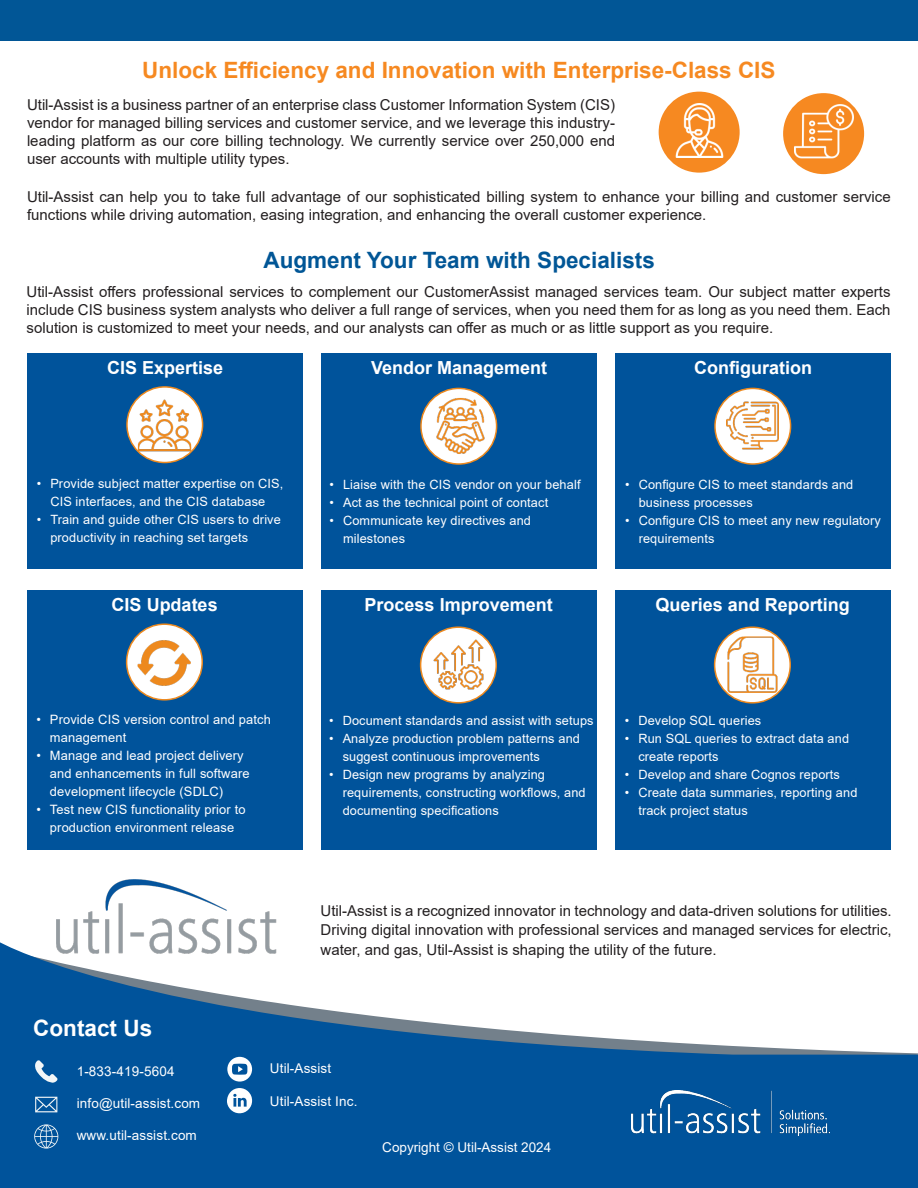
<style>
.page{position:relative;width:918px;height:1188px;background:#fff}
.page>*{position:absolute;margin:0;border:0;box-sizing:border-box;transform-origin:0 0}
.t1{font:700 22.5px "Arial";color:#f68921}
.t2{font:700 22.5px "Arial";color:#015696}
.t3{font:700 22.5px "Arial";color:#fff}
.t4{font:700 18px "Arial";color:#fff}
.t5{font:15px/18px "Arial";color:#231f20;text-align:justify}
.t6{font:13.5px "Arial";letter-spacing:.01em;color:#fff}
.t7{font:12.9px/18px "Arial";letter-spacing:.01em;color:#fff}
.t8{font:12.75px/18px "Arial";letter-spacing:.01em;color:#fff}
</style>
<div class="page">
<img style="left:57px;top:879px;width:220px;height:63px">
<svg style="left:0;top:942px;width:918px;height:246px;fill:#00539b"></svg>
<img style="left:632px;top:1090px;width:197px;height:46px">
<div style="left:0;top:0;width:918px;height:40px;background:#015696"></div>
<div style="left:27px;top:353px;width:276px;height:216px;background:#00539b"></div>
<div style="left:321px;top:353px;width:276px;height:216px;background:#00539b"></div>
<div style="left:615px;top:353px;width:276px;height:216px;background:#00539b"></div>
<div style="left:127px;top:387px;width:76px;height:76px;background:#fff;border-radius:50%"></div>
<img style="left:138px;top:399px;width:53px;height:53px">
<div style="left:126px;top:386px;width:77px;height:77px;border:2px solid #ed891e;border-radius:50%"></div>
<svg style="left:421px;top:388px;width:76px;height:76px"></svg>
<img style="left:432px;top:398px;width:57px;height:56px">
<div style="left:420px;top:388px;width:77px;height:77px;border:2px solid #ed891e;border-radius:50%"></div>
<div style="left:715px;top:388px;width:76px;height:76px;background:#fff;border-radius:50%"></div>
<img style="left:727px;top:401px;width:52px;height:49px">
<div style="left:714px;top:388px;width:77px;height:77px;border:2px solid #ed891e;border-radius:50%"></div>
<div style="left:27px;top:591px;width:275px;height:259px;background:#00539b"></div>
<div style="left:321px;top:591px;width:275px;height:259px;background:#00539b"></div>
<div style="left:615px;top:591px;width:275px;height:259px;background:#00539b"></div>
<div style="left:127px;top:624px;width:75px;height:76px;background:#fff;border-radius:50%"></div>
<img style="left:138px;top:636px;width:53px;height:54px">
<div style="left:126px;top:623px;width:77px;height:78px;border:2px solid #ed891e;border-radius:50%"></div>
<div style="left:421px;top:627px;width:75px;height:76px;background:#fff;border-radius:50%"></div>
<img style="left:433px;top:639px;width:51px;height:51px">
<div style="left:420px;top:626px;width:77px;height:78px;border:2px solid #ed891e;border-radius:50%"></div>
<div style="left:715px;top:627px;width:75px;height:76px;background:#fff;border-radius:50%"></div>
<img style="left:724px;top:636px;width:57px;height:57px">
<div style="left:714px;top:626px;width:77px;height:78px;border:2px solid #ed891e;border-radius:50%"></div>
<div style="left:783px;top:93px;width:81px;height:81px;background:#f68921;border-radius:50%"></div>
<div style="left:659px;top:92px;width:81px;height:81px;background:#f68921;border-radius:50%"></div>
<img style="left:675px;top:104px;width:49px;height:54px">
<img style="left:794px;top:104px;width:59px;height:55px">
<svg style="left:35px;top:1097px;width:22px;height:15px"></svg>
<svg style="left:34px;top:1124px;width:24px;height:25px"></svg>
<svg style="left:35px;top:1060px;width:23px;height:23px"></svg>
<svg style="left:227px;top:1057px;width:25px;height:25px"></svg>
<svg style="left:227px;top:1088px;width:25px;height:25px"></svg>
<p class="t1" style="left:142px;top:54px;width:635px">Unlock Efficiency and Innovation with Enterprise-Class CIS</p>
<p class="t5" style="left:27px;top:95px;width:590px">Util-Assist is a business partner of an enterprise class Customer Information System (CIS) vendor for managed billing services and customer service, and we leverage this industry&shy;leading platform as our core billing technology. We currently service over 250,000 end user accounts with multiple utility types.</p>
<p class="t5" style="left:27px;top:188px;width:865px">Util-Assist can help you to take full advantage of our sophisticated billing system to enhance your billing and customer service functions while driving automation, easing integration, and enhancing the overall customer experience.</p>
<p class="t2" style="left:264px;top:244px;width:393px">Augment Your Team with Specialists</p>
<p class="t5" style="left:27px;top:283px;width:865px">Util-Assist offers professional services to complement our CustomerAssist managed services team. Our subject matter experts include CIS business system analysts who deliver a full range of services, when you need them for as long as you need them. Each solution is customized to meet your needs, and our analysts can offer as much or as little support as you require.</p>
<p class="t4" style="left:107px;top:355px;width:118px">CIS Expertise</p>
<p class="t4" style="left:371px;top:355px;width:178px">Vendor Management</p>
<p class="t4" style="left:694px;top:355px;width:119px">Configuration</p>
<p class="t8" style="left:37px;top:475px;width:248px;text-align:center">• Provide subject matter expertise on CIS,<br>CIS interfaces, and the CIS database</p>
<p class="t8" style="left:50px;top:511px;width:232px;text-indent:-14px">• Train and guide other CIS users to drive productivity in reaching set targets</p>
<p class="t8" style="left:330px;top:475px;width:253px">• Liaise with the CIS vendor on your behalf</p>
<p class="t8" style="left:330px;top:493px;width:220px">• Act as the technical point of contact</p>
<p class="t8" style="left:343px;top:511px;width:189px;text-indent:-14px">• Communicate key directives and milestones</p>
<p class="t8" style="left:639px;top:475px;width:216px;text-indent:-14px">• Configure CIS to meet standards and business processes</p>
<p class="t8" style="left:639px;top:511px;width:244px;text-indent:-14px">• Configure CIS to meet any new regulatory requirements</p>
<p class="t4" style="left:112px;top:592px;width:108px">CIS Updates</p>
<p class="t4" style="left:365px;top:592px;width:190px">Process Improvement</p>
<p class="t4" style="left:656px;top:592px;width:196px">Queries and Reporting</p>
<p class="t7" style="left:50px;top:710px;width:222px;text-indent:-13px">• Provide CIS version control and patch management</p>
<p class="t7" style="left:50px;top:746px;width:201px;text-indent:-13px">• Manage and lead project delivery and enhancements in full software development lifecycle (SDLC)</p>
<p class="t7" style="left:36px;top:800px;width:211px;text-align:center">• Test new CIS functionality prior to production environment release</p>
<h1 class="t3" style="left:33px;top:1012px;width:120px">Contact Us</h1>
<p class="t8" style="left:329px;top:711px;width:266px">• Document standards and assist with setups</p>
<p class="t8" style="left:343px;top:729px;width:239px;text-indent:-14px">• Analyze production problem patterns and suggest continuous improvements</p>
<p class="t8" style="left:343px;top:765px;width:245px;text-indent:-14px">• Design new programs by analyzing requirements, constructing workflows, and documenting specifications</p>
<p class="t8" style="left:625px;top:711px;width:138px">• Develop SQL queries</p>
<p class="t8" style="left:638px;top:729px;width:212px;text-indent:-14px">• Run SQL queries to extract data and create reports</p>
<p class="t8" style="left:625px;top:765px;width:217px">• Develop and share Cognos reports</p>
<p class="t8" style="left:638px;top:783px;width:221px;text-indent:-14px">• Create data summaries, reporting and track project status</p>
<p class="t5" style="left:321px;top:900px;width:573px;line-height:19.5px">Util-Assist is a recognized innovator in technology and data-driven solutions for utilities.<br>Driving digital innovation with professional services and managed services for electric, water, and gas, Util-Assist is shaping the utility of the future.</p>
<p class="t6" style="left:77px;top:1062px;width:99px">1-833-419-5604</p>
<p class="t6" style="left:270px;top:1059px;width:63px">Util-Assist</p>
<p class="t6" style="left:77px;top:1094px;width:125px">info@util-assist.com</p>
<p class="t6" style="left:77px;top:1126px;width:122px">www.util-assist.com</p>
<p class="t6" style="left:270px;top:1092px;width:89px">Util-Assist Inc.</p>
<p class="t6" style="left:382px;top:1138px;width:170px">Copyright © Util-Assist 2024</p>
</div>
